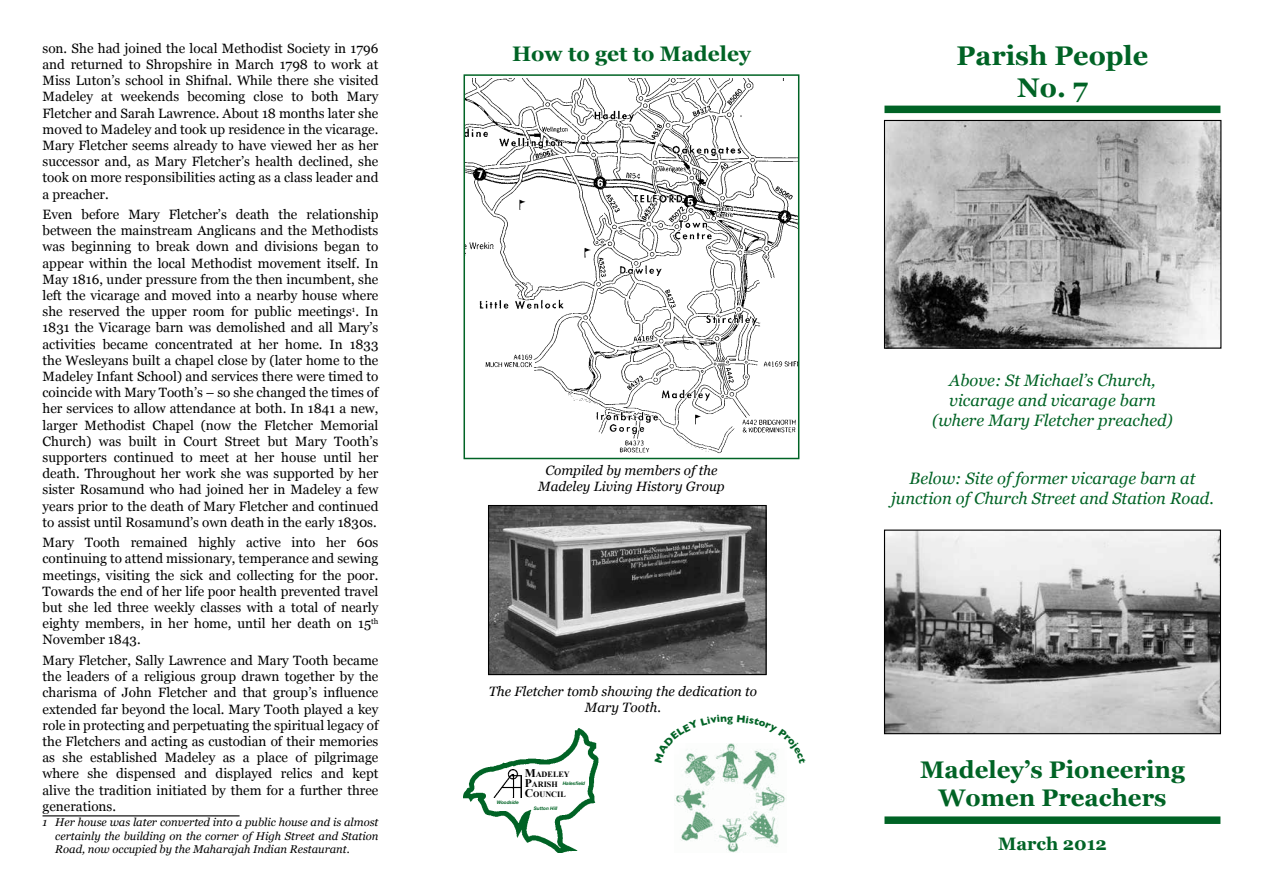
<style>
.page{position:relative;width:1263px;height:893px;background:#fff}
.page>*{position:absolute;margin:0;border:0;box-sizing:border-box;transform-origin:0 0}
.t1{font:700 27px/32.4px "Georgia";color:#006325;text-align:center}
.t2{font:700 24px/28.8px "Georgia";color:#006325;text-align:center}
.t3{font:700 21px "Georgia";color:#006325}
.t4{font:700 18px "Georgia";color:#006325}
.t5{font:italic 16.5px/19.8px "Georgia";color:#006325;text-align:center}
.t6{font:13.5px/16.2px "Georgia";color:#000;text-align:justify}
.t7{font:italic 13.5px/16.2px "Georgia";color:#000;text-align:center}
.t8{font:italic 11.25px/13.5px "Georgia";color:#000;text-align:justify}
.t9{font:700 10.5px "Gill Sans";color:#006325}
.t10{font:700 8.1px/10.1px "Times New Roman";color:#000}
.t11{font:italic 700 4.8px "Helvetica Neue";color:#006325}
.s1{font-size:11.7px}
</style>
<div class="page">
<img style="left:463px;top:728px;width:136px;height:125px">
<img style="left:493px;top:770px;width:28px;height:27px">
<img style="left:674px;top:743px;width:112px;height:110px">
<img style="left:466px;top:79px;width:330px;height:375px">
<div style="left:463px;top:74px;width:336px;height:385px;border:2px solid #006325"></div>
<div style="left:884px;top:106px;width:336px;height:7px;background:#006325"></div>
<div style="left:884px;top:816px;width:336px;height:8px;background:#006325"></div>
<img style="left:886px;top:122px;width:333px;height:225px">
<div style="left:884px;top:120px;width:337px;height:229px;border:1px solid #000"></div>
<img style="left:886px;top:532px;width:333px;height:200px">
<div style="left:884px;top:530px;width:337px;height:204px;border:1px solid #000"></div>
<hr style="left:43px;top:815px;width:197px;height:1px;background:#000">
<img style="left:490px;top:507px;width:275px;height:166px">
<div style="left:488px;top:505px;width:279px;height:170px;border:1px solid #000"></div>
<svg style="left:674px;top:743px;width:52px;height:20px"></svg>
<svg style="left:737px;top:743px;width:49px;height:21px"></svg>
<p class="t6" style="left:43px;top:39px;width:337px">son. She had joined the local Methodist Society in 1796 and returned to Shropshire in March 1798 to work at Miss Luton’s school in Shifnal. While there she visited Madeley at weekends becoming close to both Mary Fletcher and Sarah Lawrence. About 18 months later she moved to Madeley and took up residence in the vicarage.<br>Mary Fletcher seems already to have viewed her as her successor and, as Mary Fletcher’s health declined, she took on more responsibilities acting as a class leader and a preacher.</p>
<p class="t6" style="left:43px;top:206px;width:337px">Even before Mary Fletcher’s death the relationship between the mainstream Anglicans and the Methodists was beginning to break down and divisions began to appear within the local Methodist movement itself. In May 1816, under pressure from the then incumbent, she left the vicarage and moved into a nearby house where she reserved the upper room for public meetings<sup>1</sup>. In 1831 the Vicarage barn was demolished and all Mary’s activities became concentrated at her home. In 1833 the Wesleyans built a chapel close by (later home to the Madeley Infant School) and services there were timed to coincide with Mary Tooth’s – so she changed the times of her services to allow attendance at both. In 1841 a new, larger Methodist Chapel (now the Fletcher Memorial Church) was built in Court Street but Mary Tooth’s supporters continued to meet at her house until her death. Throughout her work she was supported by her sister Rosamund who had joined her in Madeley a few years prior to the death of Mary Fletcher and continued to assist until Rosamund’s own death in the early 1830s.</p>
<p class="t6" style="left:43px;top:534px;width:337px">Mary Tooth remained highly active into her 60s continuing to attend missionary, temperance and sewing meetings, visiting the sick and collecting for the poor.<br>Towards the end of her life poor health prevented travel but she led three weekly classes with a total of nearly eighty members, in her home, until her death on 15<sup>th </sup>November 1843.</p>
<p class="t6" style="left:43px;top:652px;width:337px">Mary Fletcher, Sally Lawrence and Mary Tooth became the leaders of a religious group drawn together by the charisma of John Fletcher and that group’s influence extended far beyond the local. Mary Tooth played a key role in protecting and perpetuating the spiritual legacy of the Fletchers and acting as custodian of their memories as she established Madeley as a place of pilgrimage where she dispensed and displayed relics and kept alive the tradition initiated by them for a further three generations.</p>
<p class="t8" style="left:55px;top:815px;width:325px;text-indent:-13px">1 Her house was later converted into a public house and is almost certainly the building on the corner of High Street and Station Road, now occupied by the Maharajah Indian Restaurant.</p>
<h3 class="t3" style="left:512px;top:37px;width:240px">How to get to Madeley</h3>
<p class="t7" style="left:538px;top:461px;width:188px">Compiled by members of the<br>Madeley Living History Group</p>
<p class="t7" style="left:489px;top:683px;width:270px">The Fletcher tomb showing the dedication to<br>Mary Tooth.</p>
<p class="t9" style="left:727px;top:710px;width:7px">g</p>
<p class="t10" style="left:525px;top:769px;width:47px"><span class="s1">M</span>ADELEY<br><span class="s1">P</span>ARISH<br><span class="s1">C</span>OUNCIL</p>
<p class="t11" style="left:563px;top:779px;width:24px">Halesfield</p>
<p class="t11" style="left:497px;top:798px;width:24px">Woodside</p>
<p class="t11" style="left:534px;top:805px;width:25px">Sutton Hill</p>
<h1 class="t1" style="left:957px;top:38px;width:193px">Parish People<br>No. 7</h1>
<p class="t5" style="left:932px;top:370px;width:242px">Above: St Michael’s Church, vicarage and vicarage barn (where Mary Fletcher preached)</p>
<p class="t5" style="left:891px;top:467px;width:324px">Below: Site of former vicarage barn at junction of Church Street and Station Road.</p>
<h2 class="t2" style="left:920px;top:754px;width:266px">Madeley’s Pioneering<br>Women Preachers</h2>
<h3 class="t4" style="left:998px;top:831px;width:110px">March 2012</h3>
</div>
